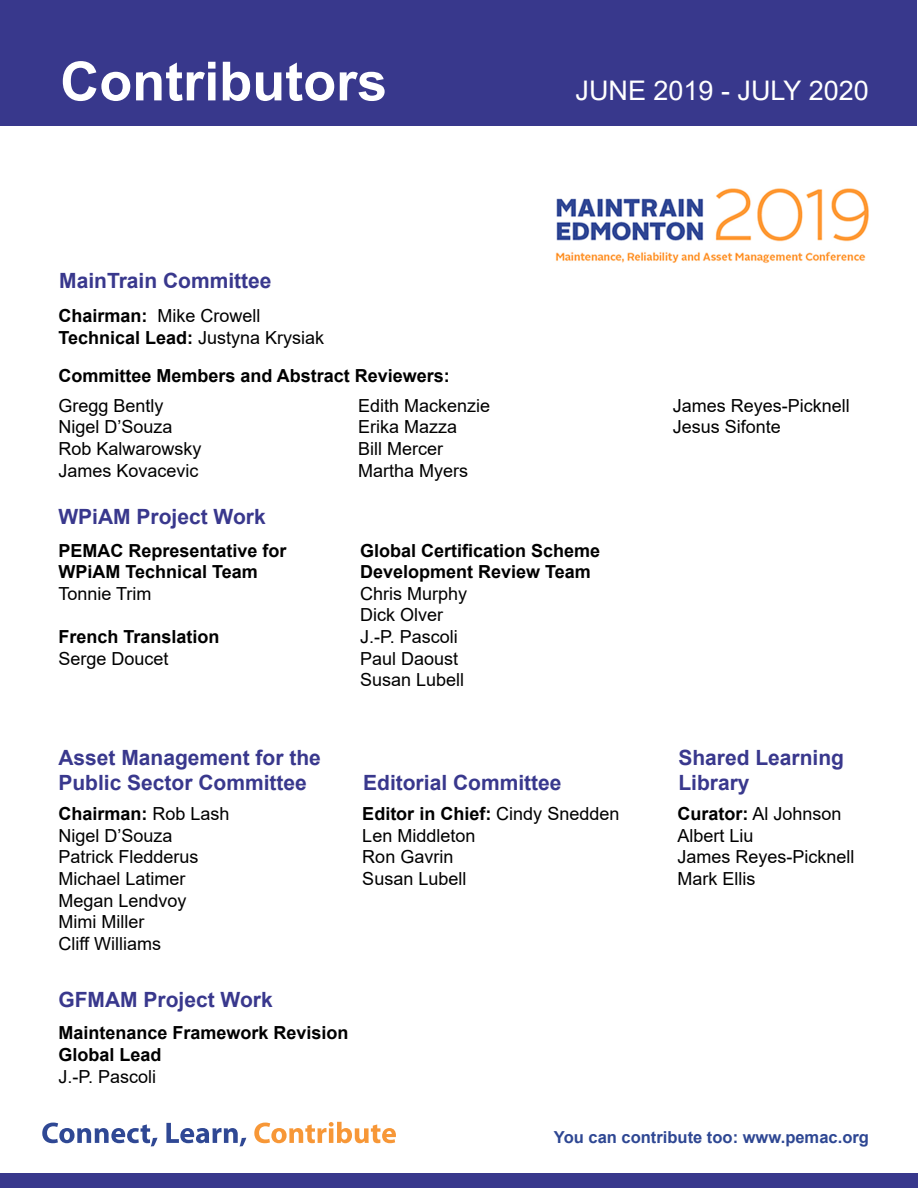
<style>
.page{position:relative;width:918px;height:1188px;background:#fff}
.page>*{position:absolute;margin:0;border:0;box-sizing:border-box;transform-origin:0 0}
.t1{font:700 54px "Arial";color:#fff}
.t2{font:27px "Arial";color:#fff}
.t3{font:700 21px/25.2px "Arial";color:#39388d}
.t4{font:18px/21.6px "Arial";color:#000}
.t5{font:700 18px/21.6px "Arial";color:#000}
.t6{font:700 16.5px "Arial";color:#2e4793}
.s1{font-weight:700}
</style>
<div class="page">
<img style="left:555px;top:188px;width:314px;height:75px">
<div style="left:0;top:0;width:917px;height:126px;background:#38388c"></div>
<div style="left:0;top:1173px;width:918px;height:15px;background:#38388c"></div>
<svg style="left:42px;top:1123px;width:116px;height:23px"></svg>
<svg style="left:166px;top:1123px;width:80px;height:23px"></svg>
<svg style="left:254px;top:1122px;width:142px;height:21px"></svg>
<h1 class="t1" style="left:60px;top:43px;width:328px">Contributors</h1>
<p class="t3" style="left:59px;top:268px;width:214px">MainTrain Committee</p>
<p class="t4" style="left:58px;top:305px;width:267px"><span class="s1">Chairman:</span> Mike Crowell<br><span class="s1">Technical Lead:</span> Justyna Krysiak</p>
<p class="t5" style="left:58px;top:365px;width:393px">Committee Members and Abstract Reviewers:</p>
<h2 class="t2" style="left:576px;top:72px;width:295px">JUNE 2019 - JULY 2020</h2>
<p class="t4" style="left:58px;top:395px;width:145px">Gregg Bently<br>Nigel D’Souza<br>Rob Kalwarowsky<br>James Kovacevic</p>
<p class="t3" style="left:58px;top:504px;width:209px">WPiAM Project Work</p>
<p class="t5" style="left:58px;top:540px;width:230px">PEMAC Representative for<br>WPiAM Technical Team</p>
<p class="t4" style="left:58px;top:583px;width:95px">Tonnie Trim</p>
<p class="t5" style="left:58px;top:626px;width:163px">French Translation</p>
<p class="t4" style="left:58px;top:647px;width:112px">Serge Doucet</p>
<p class="t4" style="left:358px;top:395px;width:134px">Edith Mackenzie<br>Erika Mazza<br>Bill Mercer<br>Martha Myers</p>
<p class="t4" style="left:673px;top:395px;width:179px">James Reyes-Picknell<br>Jesus Sifonte</p>
<p class="t5" style="left:360px;top:540px;width:242px">Global Certification Scheme<br>Development Review Team</p>
<p class="t4" style="left:360px;top:583px;width:109px">Chris Murphy<br>Dick Olver<br>J.-P. Pascoli<br>Paul Daoust<br>Susan Lubell</p>
<p class="t3" style="left:58px;top:745px;width:264px">Asset Management for the<br>Public Sector Committee</p>
<p class="t4" style="left:58px;top:803px;width:173px"><span class="s1">Chairman:</span> Rob Lash<br>Nigel D’Souza<br>Patrick Fledderus<br>Michael Latimer<br>Megan Lendvoy<br>Mimi Miller<br>Cliff Williams</p>
<p class="t3" style="left:363px;top:771px;width:200px">Editorial Committee</p>
<p class="t4" style="left:362px;top:803px;width:259px"><span class="s1">Editor in Chief:</span> Cindy Snedden<br>Len Middleton<br>Ron Gavrin<br>Susan Lubell</p>
<p class="t3" style="left:58px;top:987px;width:216px">GFMAM Project Work</p>
<p class="t5" style="left:58px;top:1022px;width:292px">Maintenance Framework Revision<br>Global Lead</p>
<p class="t4" style="left:58px;top:1065px;width:99px">J.-P. Pascoli</p>
<p class="t3" style="left:678px;top:745px;width:167px">Shared Learning<br>Library</p>
<p class="t4" style="left:678px;top:803px;width:179px"><span class="s1">Curator:</span> Al Johnson<br>Albert Liu<br>James Reyes-Picknell<br>Mark Ellis</p>
<p class="t6" style="left:554px;top:1125px;width:317px">You can contribute too: www.pemac.org</p>
</div>
